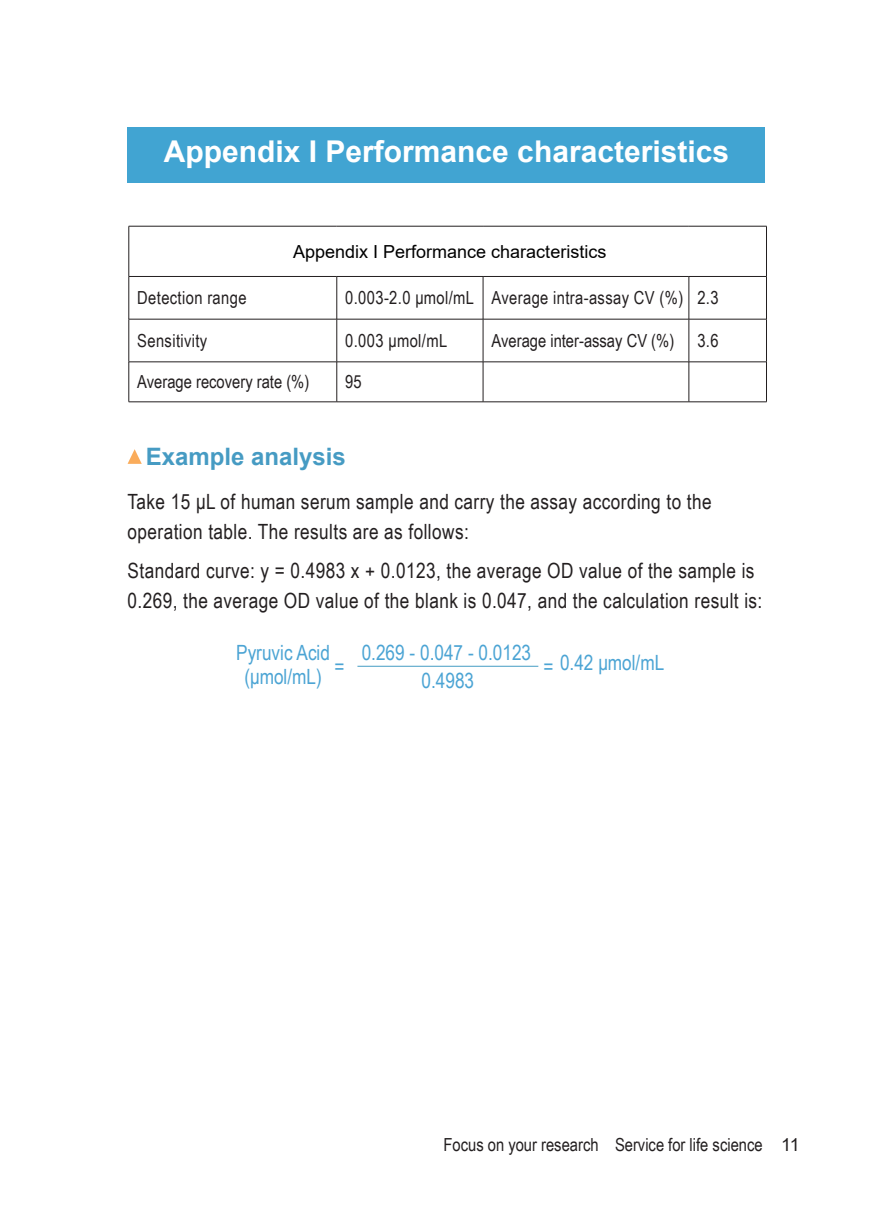
<style>
.page{position:relative;width:893px;height:1208px;background:#fff}
.page>*{position:absolute;margin:0;border:0;box-sizing:border-box;transform-origin:0 0}
.t1{font:700 30px "Arial";color:#fff}
.t2{font:700 24px "Arial";color:#469bc3}
.t3{font:21px/30px "Arial Narrow";letter-spacing:.02em;color:#231f20}
.t4{font:21px "Arial Narrow";color:#4ba4d4}
.t5{font:18px "Arial Narrow";color:#231f20}
.t6{font:18px "Arial Narrow";letter-spacing:.02em;color:#231f20}
.t7{font:18px "Arial";color:#000}
.s1{font-family:"Arial"}
</style>
<div class="page">
<div style="left:128px;top:127px;width:637px;height:56px;background:#41a4d2"></div>
<hr style="left:129px;top:319px;width:208px;height:1px;background:#231f20">
<hr style="left:337px;top:319px;width:146px;height:1px;background:#231f20">
<hr style="left:483px;top:319px;width:206px;height:1px;background:#231f20">
<hr style="left:689px;top:319px;width:78px;height:1px;background:#231f20">
<hr style="left:129px;top:361px;width:208px;height:1px;background:#231f20">
<hr style="left:337px;top:361px;width:146px;height:1px;background:#231f20">
<hr style="left:483px;top:361px;width:206px;height:1px;background:#231f20">
<hr style="left:689px;top:361px;width:78px;height:1px;background:#231f20">
<hr style="left:129px;top:401px;width:208px;height:1px;background:#231f20">
<hr style="left:337px;top:401px;width:146px;height:1px;background:#231f20">
<hr style="left:483px;top:401px;width:206px;height:1px;background:#231f20">
<hr style="left:689px;top:401px;width:78px;height:1px;background:#231f20">
<hr style="left:129px;top:226px;width:208px;height:1px;background:#231f20">
<hr style="left:128px;top:226px;width:1px;height:50px;background:#231f20">
<hr style="left:337px;top:226px;width:146px;height:1px;background:#231f20">
<hr style="left:483px;top:226px;width:206px;height:1px;background:#231f20">
<hr style="left:689px;top:226px;width:78px;height:1px;background:#231f20">
<hr style="left:129px;top:276px;width:208px;height:1px;background:#231f20">
<hr style="left:128px;top:277px;width:1px;height:42px;background:#231f20">
<hr style="left:128px;top:319px;width:1px;height:43px;background:#231f20">
<hr style="left:128px;top:362px;width:1px;height:40px;background:#231f20">
<hr style="left:766px;top:226px;width:1px;height:50px;background:#231f20">
<hr style="left:337px;top:276px;width:146px;height:1px;background:#231f20">
<hr style="left:336px;top:277px;width:1px;height:42px;background:#231f20">
<hr style="left:483px;top:276px;width:206px;height:1px;background:#231f20">
<hr style="left:483px;top:277px;width:1px;height:42px;background:#231f20">
<hr style="left:689px;top:276px;width:78px;height:1px;background:#231f20">
<hr style="left:688px;top:277px;width:1px;height:42px;background:#231f20">
<hr style="left:766px;top:277px;width:1px;height:42px;background:#231f20">
<hr style="left:336px;top:319px;width:1px;height:43px;background:#231f20">
<hr style="left:483px;top:319px;width:1px;height:43px;background:#231f20">
<hr style="left:688px;top:319px;width:1px;height:43px;background:#231f20">
<hr style="left:766px;top:319px;width:1px;height:43px;background:#231f20">
<hr style="left:336px;top:362px;width:1px;height:40px;background:#231f20">
<hr style="left:483px;top:362px;width:1px;height:40px;background:#231f20">
<hr style="left:688px;top:362px;width:1px;height:40px;background:#231f20">
<hr style="left:766px;top:362px;width:1px;height:40px;background:#231f20">
<svg style="left:128px;top:449px;width:14px;height:15px"></svg>
<hr style="left:357px;top:666px;width:181px;height:1px;background:#459cc4">
<p class="t1" style="left:164px;top:130px;width:567px">Appendix I Performance characteristics</p>
<p class="t7" style="left:293px;top:239px;width:315px">Appendix I Performance characteristics</p>
<p class="t6" style="left:137px;top:285px;width:111px">Detection range</p>
<p class="t6" style="left:345px;top:285px;width:130px">0.003-2.0 μmol/mL</p>
<p class="t6" style="left:492px;top:285px;width:193px">Average intra-assay CV (%)</p>
<p class="t5" style="left:697px;top:285px;width:23px">2.3</p>
<p class="t6" style="left:137px;top:327px;width:72px">Sensitivity</p>
<p class="t6" style="left:345px;top:327px;width:103px">0.003 μmol/mL</p>
<p class="t5" style="left:492px;top:327px;width:184px">Average inter-assay CV (%)</p>
<p class="t5" style="left:697px;top:327px;width:23px">3.6</p>
<p class="t5" style="left:137px;top:369px;width:174px">Average recovery rate (%)</p>
<p class="t5" style="left:345px;top:369px;width:18px">95</p>
<p class="t2" style="left:146px;top:440px;width:202px">Example analysis</p>
<p class="t3" style="left:128px;top:486px;width:586px">Take 15 μL of human serum sample and carry the assay according to the operation table. The results are as follows:</p>
<p class="t3" style="left:128px;top:554px;width:636px">Standard curve: y = 0.4983 x + 0.0123, the average OD value of the sample is<br>0.269, the average OD value of the blank is 0.047, and the calculation result is:</p>
<p class="t4" style="left:362px;top:637px;width:171px">0.269 - 0.047 - 0.0123</p>
<p class="t4" style="left:236px;top:637px;width:95px">Pyruvic Acid</p>
<p class="t4" style="left:244px;top:661px;width:79px">(μmol/mL)</p>
<p class="t4" style="left:334px;top:651px;width:12px">=</p>
<p class="t4" style="left:543px;top:651px;width:12px">=</p>
<p class="t4" style="left:560px;top:647px;width:106px">0.42 μmol/mL</p>
<p class="t4" style="left:422px;top:665px;width:54px">0.4983</p>
<p class="t5" style="left:443px;top:1131px;width:358px">Focus on your research Service for life science <span class="s1">11</span></p>
</div>
